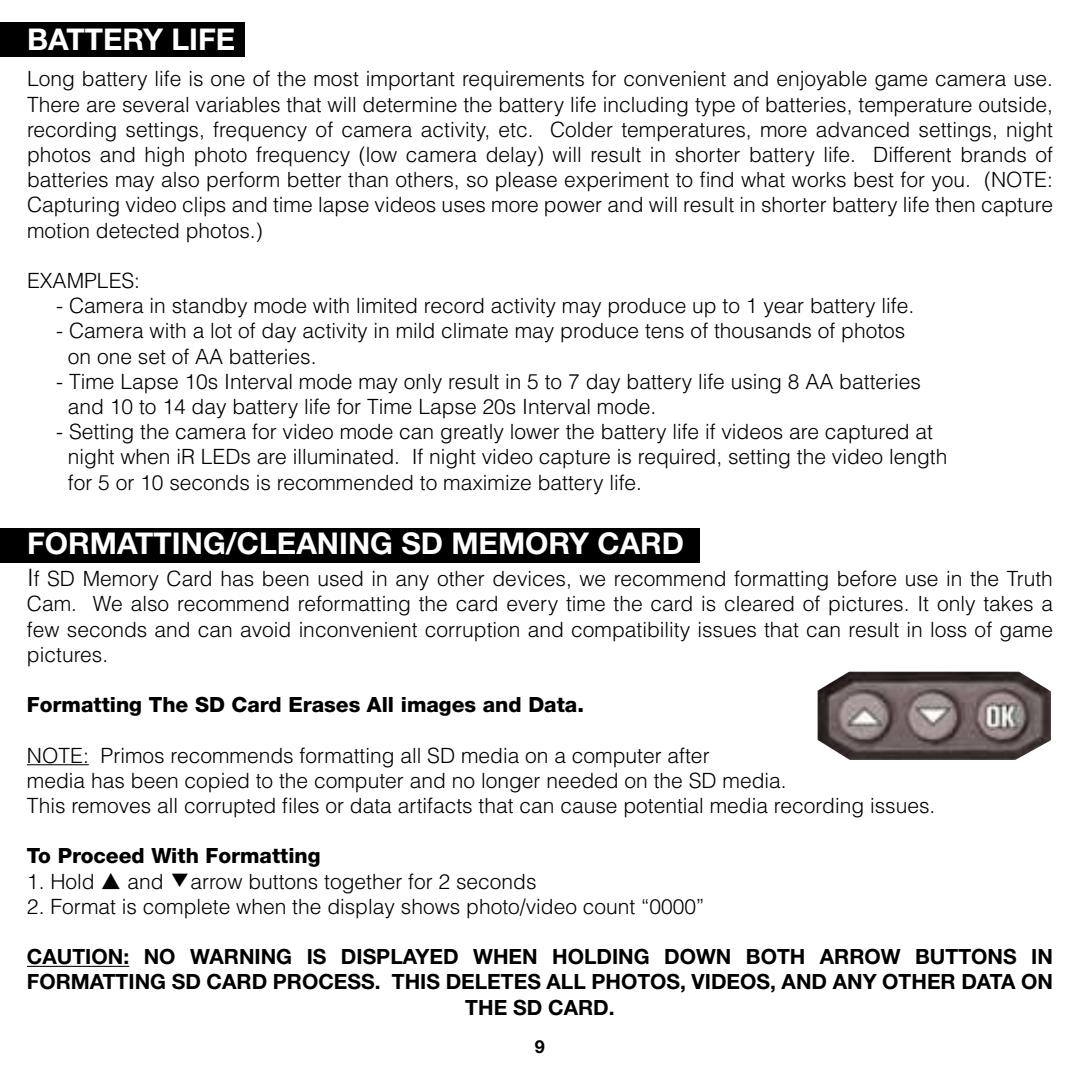
<style>
.page{position:relative;width:1080px;height:1080px;background:#fff}
.page>*{position:absolute;margin:0;border:0;box-sizing:border-box;transform-origin:0 0}
.t1{font:700 30px "Helvetica Neue";color:#fff}
.t2{font:300 21px/25.2px "Helvetica";color:#000}
.t3{font:700 21px "Helvetica Neue";color:#000}
.t4{font:800 21px "Helvetica Neue";color:#000}
.t5{font:700 18px "Helvetica Neue";color:#000}
.s1{font-size:24px}
.s2{font-family:"Sim Sun";font-weight:400}
</style>
<div class="page">
<div style="left:0;top:22px;width:244px;height:34px;background:#000"></div>
<div style="left:0;top:528px;width:700px;height:34px;background:#000"></div>
<hr style="left:27px;top:764px;width:62px;height:1px;background:#000">
<hr style="left:27px;top:966px;width:102px;height:1px;background:#000">
<img style="left:818px;top:672px;width:233px;height:88px">
<h1 class="t1" style="left:27px;top:21px;width:42px">BATTERY</h1>
<h1 class="t1" style="left:171px;top:21px;width:34px">LIFE</h1>
<p class="t2" style="left:27px;top:66px;width:1028px;text-align:justify">Long battery life is one of the most important requirements for convenient and enjoyable game camera use.<br>There are several variables that will determine the battery life including type of batteries, temperature outside, recording settings, frequency of camera activity, etc. Colder temperatures, more advanced settings, night photos and high photo frequency (low camera delay) will result in shorter battery life. Different brands of batteries may also perform better than others, so please experiment to find what works best for you. (NOTE:<br>Capturing video clips and time lapse videos uses more power and will result in shorter battery life then capture motion detected photos.)</p>
<p class="t2" style="left:27px;top:268px;width:115px">EXAMPLES:</p>
<p class="t2" style="left:56px;top:293px;width:860px">- Camera in standby mode with limited record activity may produce up to 1 year battery life.</p>
<p class="t2" style="left:68px;top:318px;width:839px;text-indent:-12px">- Camera with a lot of day activity in mild climate may produce tens of thousands of photos on one set of AA batteries.</p>
<p class="t2" style="left:68px;top:369px;width:855px;text-indent:-12px">- Time Lapse 10s Interval mode may only result in 5 to 7 day battery life using 8 AA batteries and 10 to 14 day battery life for Time Lapse 20s Interval mode.</p>
<p class="t2" style="left:68px;top:419px;width:881px;text-indent:-12px">- Setting the camera for video mode can greatly lower the battery life if videos are captured at night when iR LEDs are illuminated. If night video capture is required, setting the video length for 5 or 10 seconds is recommended to maximize battery life.</p>
<h1 class="t1" style="left:27px;top:525px;width:38px">FORMATTI</h1>
<h1 class="t1" style="left:181px;top:525px;width:98px">NG/CLEA</h1>
<h1 class="t1" style="left:317px;top:525px;width:185px">NING SD MEMORY</h1>
<h1 class="t1" style="left:598px;top:525px;width:45px">CARD</h1>
<p class="t2" style="left:27px;top:566px;width:1028px;text-align:justify"><span class="s1">I</span>f SD Memory Card has been used in any other devices, we recommend formatting before use in the Truth Cam. We also recommend reformatting the card every time the card is cleared of pictures. It only takes a few seconds and can avoid inconvenient corruption and compatibility issues that can result in loss of game pictures.</p>
<p class="t4" style="left:27px;top:692px;width:559px">Formatting The SD Card Erases All images and Data.</p>
<p class="t2" style="left:27px;top:742px;width:910px">NOTE: Primos recommends formatting all SD media on a computer after<br>media has been copied to the computer and no longer needed on the SD media.<br>This removes all corrupted files or data artifacts that can cause potential media recording issues.</p>
<p class="t4" style="left:27px;top:843px;width:295px">To Proceed With Formatting</p>
<p class="t2" style="left:27px;top:868px;width:511px">1. Hold <span class="s2">▲</span> and <span class="s2">▼</span>arrow buttons together for 2 seconds</p>
<p class="t2" style="left:27px;top:894px;width:679px">2. Format is complete when the display shows photo/video count “0000”</p>
<p class="t3" style="left:27px;top:944px;width:250px">CAUTION: NO WARNING</p>
<p class="t3" style="left:307px;top:944px;width:328px">IS DISPLAYED WHEN HOLDING</p>
<p class="t3" style="left:664px;top:944px;width:387px">DOWN BOTH ARROW BUTTONS IN</p>
<p class="t3" style="left:27px;top:969px;width:1025px">FORMATTING SD CARD PROCESS. THIS DELETES ALL PHOTOS, VIDEOS, AND ANY OTHER DATA ON</p>
<p class="t3" style="left:465px;top:994px;width:151px">THE SD CARD.</p>
<p class="t5" style="left:535px;top:1035px;width:12px">9</p>
</div>
